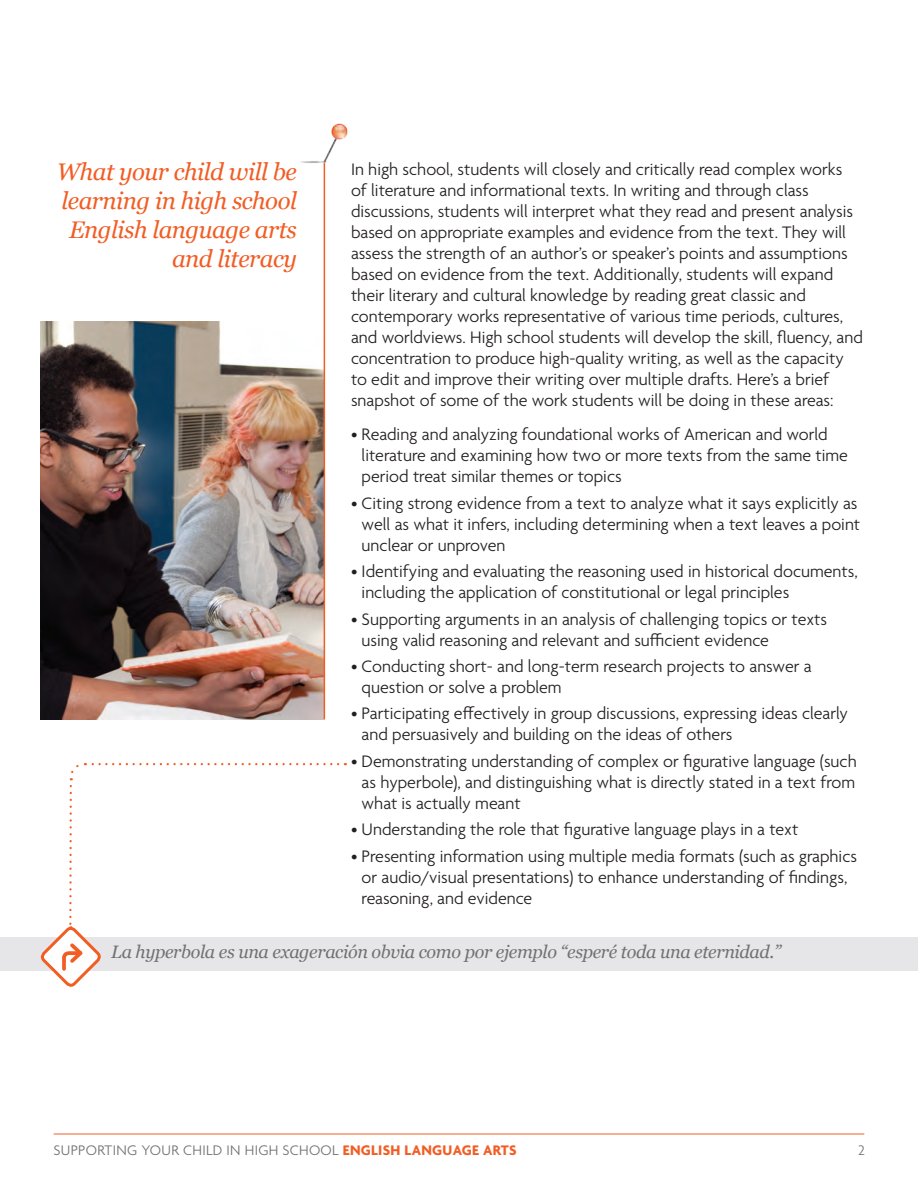
<style>
.page{position:relative;width:918px;height:1188px;background:#fff}
.page>*{position:absolute;margin:0;border:0;box-sizing:border-box;transform-origin:0 0}
.Call_Out{font:italic 24px/28.8px "Georgia";letter-spacing:-.02em;color:#f25d24;text-align:center}
.Bullet_Copy{font:300 18px/21px "Agenda";color:#231f20}
.Body_Copy{font:300 18px/21px "Agenda";color:#231f20}
.Call_Out-2{font:italic 18px "Georgia";letter-spacing:-.02em;color:#717074}
.t1{font:300 15px "Agenda";letter-spacing:.02em;color:#717074}
.s1{font-weight:700;color:#f25d24}
</style>
<div class="page">
<img style="left:41px;top:322px;width:283px;height:397px">
<hr style="left:324px;top:162px;width:1px;height:557px;background:#f25d24">
<hr style="left:54px;top:1134px;width:810px;height:1px;background:#f25d24">
<img style="left:300px;top:123px;width:48px;height:55px">
<svg style="left:69px;top:763px;width:269px;height:17px"></svg>
<div style="left:0;top:937px;width:918px;height:34px;background:#e6e6e8"></div>
<svg style="left:40px;top:786px;width:61px;height:201px"></svg>
<p class="Call_Out" style="left:57px;top:158px;width:242px">What your child will be learning in high school<br>English language arts</p>
<p class="Call_Out" style="left:172px;top:244px;width:126px">and literacy</p>
<p class="Body_Copy" style="left:351px;top:160px;width:513px">In high school, students will closely and critically read complex works<br>of literature and informational texts. In writing and through class discussions, students will interpret what they read and present analysis based on appropriate examples and evidence from the text. They will assess the strength of an author’s or speaker’s points and assumptions based on evidence from the text. Additionally, students will expand their literary and cultural knowledge by reading great classic and contemporary works representative of various time periods, cultures, and worldviews. High school students will develop the skill, fluency, and concentration to produce high-quality writing, as well as the capacity to edit and improve their writing over multiple drafts. Here’s a brief snapshot of some of the work students will be doing in these areas:</p>
<p class="Bullet_Copy" style="left:362px;top:425px;width:488px;text-indent:-11px">• Reading and analyzing foundational works of American and world literature and examining how two or more texts from the same time period treat similar themes or topics</p>
<p class="Bullet_Copy" style="left:362px;top:494px;width:500px;text-indent:-11px">• Citing strong evidence from a text to analyze what it says explicitly as well as what it infers, including determining when a text leaves a point unclear or unproven</p>
<p class="Bullet_Copy" style="left:362px;top:562px;width:498px;text-indent:-11px">• Identifying and evaluating the reasoning used in historical documents, including the application of constitutional or legal principles</p>
<p class="Bullet_Copy" style="left:362px;top:609px;width:467px;text-indent:-11px">• Supporting arguments in an analysis of challenging topics or texts using valid reasoning and relevant and sufficient evidence</p>
<p class="Bullet_Copy" style="left:362px;top:657px;width:452px;text-indent:-11px">• Conducting short- and long-term research projects to answer a question or solve a problem</p>
<p class="Bullet_Copy" style="left:362px;top:704px;width:488px;text-indent:-11px">• Participating effectively in group discussions, expressing ideas clearly and persuasively and building on the ideas of others</p>
<p class="Bullet_Copy" style="left:362px;top:752px;width:497px;text-align:justify;text-indent:-11px">• Demonstrating understanding of complex or figurative language (such as hyperbole), and distinguishing what is directly stated in a text from what is actually meant</p>
<p class="Bullet_Copy" style="left:351px;top:820px;width:449px">• Understanding the role that figurative language plays in a text</p>
<p class="Bullet_Copy" style="left:362px;top:846px;width:497px;text-indent:-11px">• Presenting information using multiple media formats (such as graphics or audio/visual presentations) to enhance understanding of findings, reasoning, and evidence</p>
<p class="Call_Out-2" style="left:111px;top:941px;width:671px">La hyperbola es una exageración obvia como por ejemplo “esperé toda una eternidad.”</p>
<p class="t1" style="left:54px;top:1142px;width:464px">SUPPORTING YOUR CHILD IN HIGH SCHOOL <span class="s1">ENGLISH LANGUAGE ARTS</span></p>
<p class="t1" style="left:858px;top:1142px;width:8px">2</p>
</div>
